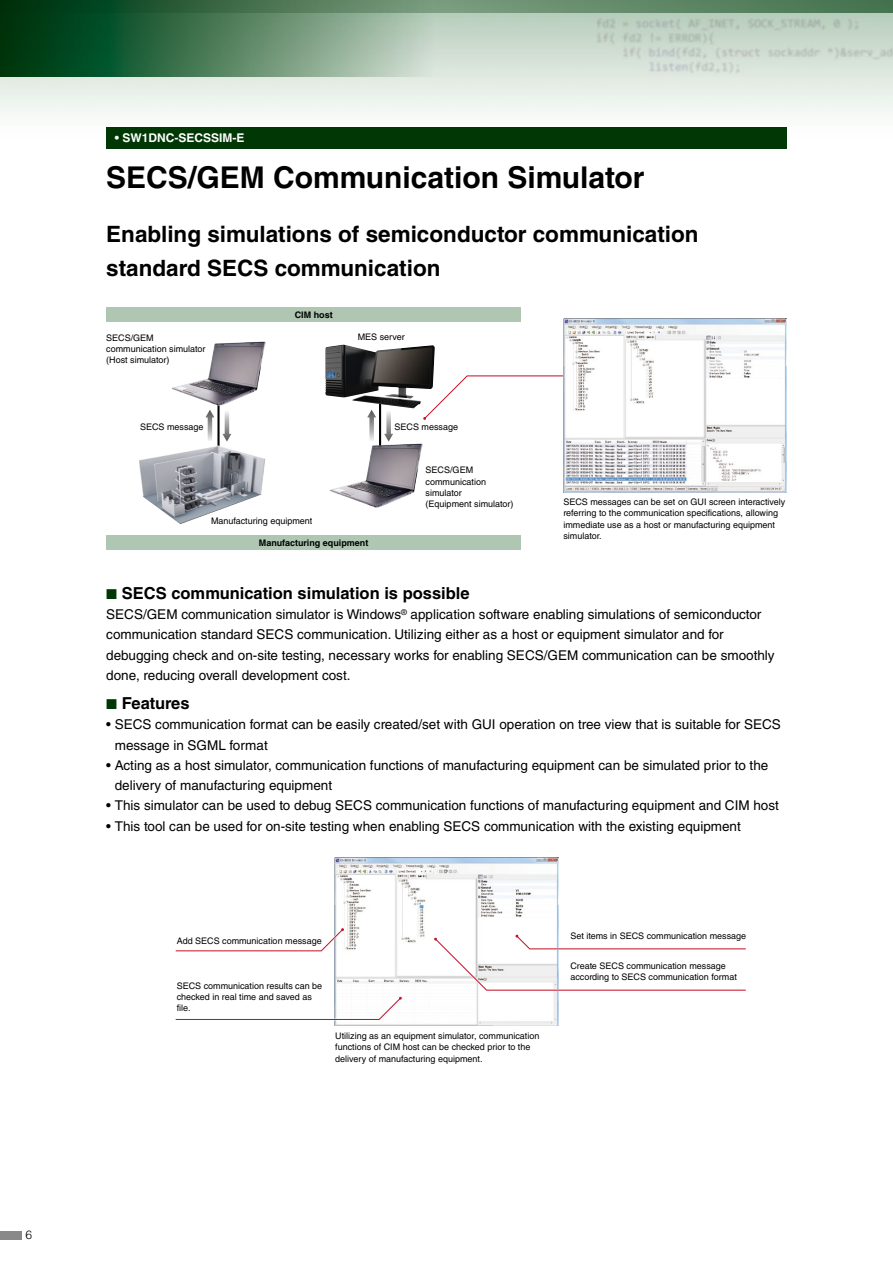
<style>
.page{position:relative;width:893px;height:1263px;background:#fff}
.page>*{position:absolute;margin:0;border:0;box-sizing:border-box;transform-origin:0 0}
.t1{font:700 30px "Helvetica LT Std";color:#000}
.t2{font:700 22.5px/33.8px "Helvetica LT Std";color:#000}
.t3{font:700 16.5px "Helvetica LT Std";color:#000}
.t4{font:13.5px/20.2px "Helvetica LT Std";color:#000}
.t5{font:700 12px "Helvetica LT Std";color:#fff}
.t6{font:300 12px "Helvetica LT Std";color:#000}
.t7{font:9px/11.2px "Helvetica LT Std";color:#000}
.t8{font:700 9px "Helvetica LT Std";color:#000}
.s1{color:#003705}
</style>
<div class="page">
<img style="left:0;top:13px;width:893px;height:115px">
<svg style="left:434px;top:0;width:459px;height:13px"></svg>
<svg style="left:0;top:0;width:434px;height:77px"></svg>
<div style="left:106px;top:128px;width:681px;height:21px;background:#003705"></div>
<hr style="left:217px;top:391px;width:3px;height:99px;background:#000">
<div style="left:106px;top:307px;width:415px;height:15px;background:#aec6b2"></div>
<div style="left:106px;top:535px;width:415px;height:14px;background:#aec6b2"></div>
<hr style="left:379px;top:403px;width:2px;height:87px;background:#000">
<svg style="left:423px;top:375px;width:140px;height:45px"></svg>
<svg style="left:222px;top:412px;width:9px;height:29px"></svg>
<svg style="left:205px;top:410px;width:9px;height:31px"></svg>
<svg style="left:384px;top:412px;width:9px;height:30px"></svg>
<svg style="left:367px;top:410px;width:9px;height:31px"></svg>
<img style="left:325px;top:345px;width:110px;height:63px">
<img style="left:330px;top:444px;width:93px;height:64px">
<img style="left:172px;top:342px;width:93px;height:64px">
<img style="left:139px;top:441px;width:126px;height:83px">
<img style="left:563px;top:318px;width:224px;height:174px">
<img style="left:335px;top:857px;width:223px;height:168px">
<svg style="left:433px;top:933px;width:313px;height:59px"></svg>
<svg style="left:175px;top:995px;width:228px;height:26px"></svg>
<svg style="left:175px;top:927px;width:170px;height:26px"></svg>
<div style="left:0;top:1231px;width:21px;height:8px;background:#898989"></div>
<p class="t6" style="left:26px;top:1227px;width:8px">6</p>
<p class="t5" style="left:115px;top:131px;width:131px">• SW1DNC-SECSSIM-E</p>
<h1 class="t1" style="left:106px;top:159px;width:540px">SECS/GEM Communication Simulator</h1>
<h2 class="t2" style="left:106px;top:217px;width:594px">Enabling simulations of semiconductor communication standard SECS communication</h2>
<p class="t7" style="left:106px;top:332px;width:101px">SECS/GEM communication simulator (Host simulator)</p>
<p class="t8" style="left:295px;top:309px;width:39px">CIM host</p>
<p class="t7" style="left:358px;top:331px;width:49px">MES server</p>
<p class="t7" style="left:140px;top:421px;width:65px">SECS message</p>
<p class="t7" style="left:395px;top:421px;width:65px">SECS message</p>
<p class="t7" style="left:211px;top:515px;width:103px">Manufacturing equipment</p>
<p class="t8" style="left:259px;top:537px;width:111px">Manufacturing equipment</p>
<p class="t7" style="left:426px;top:465px;width:89px">SECS/GEM communication simulator<br>(Equipment simulator)</p>
<p class="t7" style="left:563px;top:496px;width:223px">SECS messages can be set on GUI screen interactively referring to the communication specifications, allowing immediate use as a host or manufacturing equipment simulator.</p>
<p class="t3" style="left:106px;top:583px;width:365px"><span class="s1">◾</span> SECS communication simulation is possible</p>
<p class="t4" style="left:106px;top:604px;width:670px">SECS/GEM communication simulator is Windows<sup>®</sup> application software enabling simulations of semiconductor communication standard SECS communication. Utilizing either as a host or equipment simulator and for debugging check and on-site testing, necessary works for enabling SECS/GEM communication can be smoothly done, reducing overall development cost.</p>
<p class="t3" style="left:106px;top:693px;width:85px"><span class="s1">◾</span> Features</p>
<p class="t4" style="left:115px;top:714px;width:668px;text-indent:-9px">• SECS communication format can be easily created/set with GUI operation on tree view that is suitable for SECS message in SGML format</p>
<p class="t4" style="left:115px;top:755px;width:655px;text-indent:-9px">• Acting as a host simulator, communication functions of manufacturing equipment can be simulated prior to the delivery of manufacturing equipment</p>
<p class="t4" style="left:106px;top:795px;width:674px">• This simulator can be used to debug SECS communication functions of manufacturing equipment and CIM host</p>
<p class="t4" style="left:106px;top:816px;width:636px">• This tool can be used for on-site testing when enabling SECS communication with the existing equipment</p>
<p class="t7" style="left:177px;top:935px;width:146px">Add SECS communication message</p>
<p class="t7" style="left:177px;top:980px;width:147px">SECS communication results can be checked in real time and saved as file.</p>
<p class="t7" style="left:335px;top:1030px;width:206px">Utilizing as an equipment simulator, communication functions of CIM host can be checked prior to the delivery of manufacturing equipment.</p>
<p class="t7" style="left:570px;top:930px;width:177px">Set items in SECS communication message</p>
<p class="t7" style="left:570px;top:960px;width:168px">Create SECS communication message according to SECS communication format</p>
</div>
